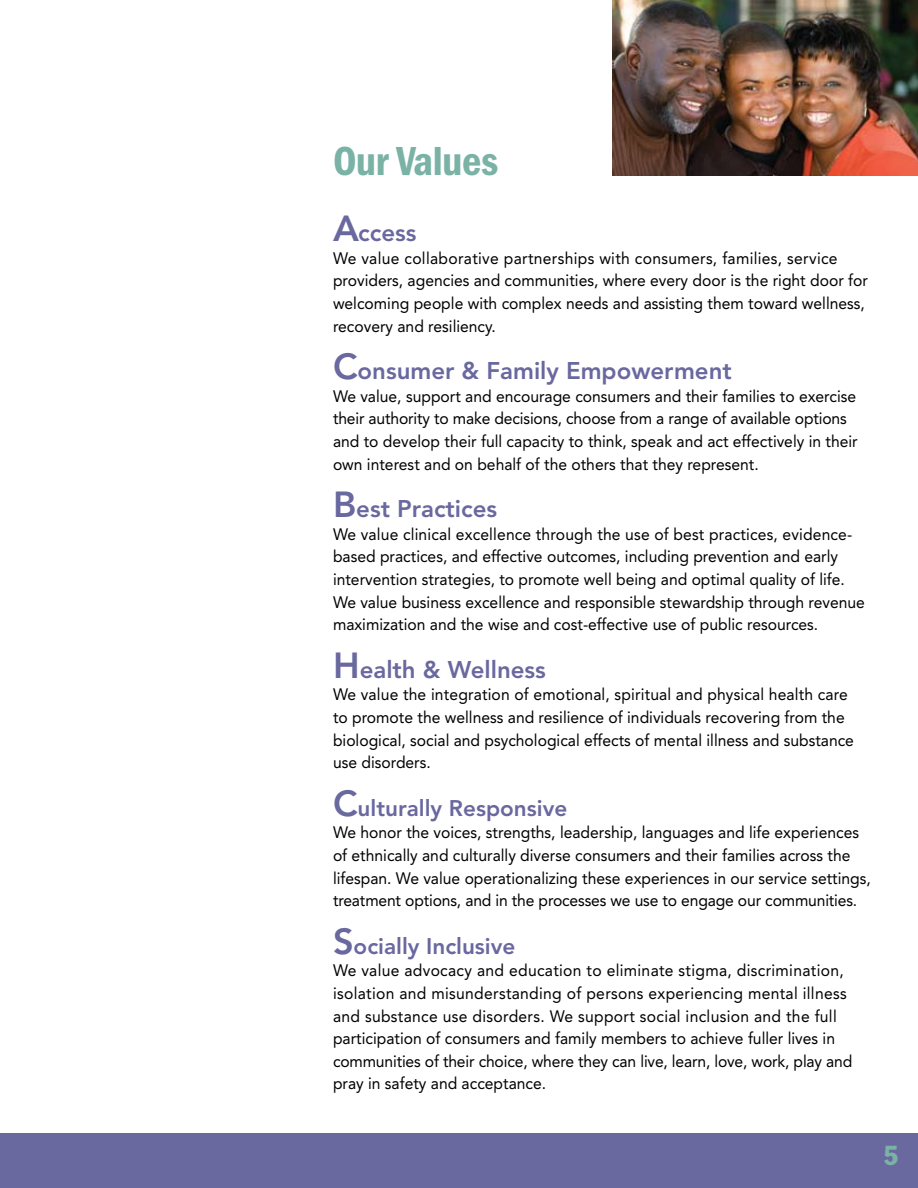
<style>
.page{position:relative;width:918px;height:1188px;background:#fff}
.page>*{position:absolute;margin:0;border:0;box-sizing:border-box;transform-origin:0 0}
.t1{font:600 condensed 42px "Franklin Gothic";letter-spacing:-.01em;color:#7ab2a5}
.t2{font:condensed 27px "Franklin Gothic";color:#7ab2a5}
.t3{font:800 24px "Avenir";color:#69689f}
.t4{font:800 22.5px "Avenir";color:#69689f}
.t5{font:16.5px/22.5px "Avenir";color:#000;scale:.95 1}
.t6{font:16.5px/22.5px "Avenir";letter-spacing:.02em;color:#000;scale:.95 1}
.s1{font-size:36px}
</style>
<div class="page">
<div style="left:0;top:1134px;width:918px;height:54px;background:#69689f"></div>
<img style="left:612px;top:0;width:306px;height:176px">
<h1 class="t1" style="left:333px;top:137px;width:167px">Our Values</h1>
<h3 class="t3" style="left:333px;top:219px;width:85px"><span class="s1">A</span>ccess</h3>
<p class="t5" style="left:333px;top:247px;width:565px">We value collaborative partnerships with consumers, families, service providers, agencies and communities, where every door is the right door for welcoming people with complex needs and assisting them toward wellness, recovery and resiliency.</p>
<h3 class="t3" style="left:333px;top:357px;width:400px"><span class="s1">C</span>onsumer &amp; Family Empowerment</h3>
<p class="t5" style="left:333px;top:385px;width:554px">We value, support and encourage consumers and their families to exercise their authority to make decisions, choose from a range of available options and to develop their full capacity to think, speak and act effectively in their own interest and on behalf of the others that they represent.</p>
<h3 class="t3" style="left:333px;top:495px;width:166px"><span class="s1">B</span>est Practices</h3>
<p class="t5" style="left:333px;top:523px;width:561px">We value clinical excellence through the use of best practices, evidence&shy;based practices, and effective outcomes, including prevention and early intervention strategies, to promote well being and optimal quality of life.<br>We value business excellence and responsible stewardship through revenue maximization and the wise and cost-effective use of public resources.</p>
<h3 class="t3" style="left:333px;top:655px;width:214px"><span class="s1">H</span>ealth &amp; Wellness</h3>
<p class="t5" style="left:333px;top:684px;width:550px">We value the integration of emotional, spiritual and physical health care to promote the wellness and resilience of individuals recovering from the biological, social and psychological effects of mental illness and substance use disorders.</p>
<h3 class="t4" style="left:333px;top:795px;width:236px"><span class="s1">C</span>ulturally Responsive</h3>
<p class="t5" style="left:333px;top:822px;width:568px">We honor the voices, strengths, leadership, languages and life experiences of ethnically and culturally diverse consumers and their families across the lifespan. We value operationalizing these experiences in our service settings, treatment options, and in the processes we use to engage our communities.</p>
<h3 class="t4" style="left:333px;top:933px;width:184px"><span class="s1">S</span>ocially Inclusive</h3>
<p class="t6" style="left:333px;top:960px;width:548px">We value advocacy and education to eliminate stigma, discrimination, isolation and misunderstanding of persons experiencing mental illness and substance use disorders. We support social inclusion and the full participation of consumers and family members to achieve fuller lives in communities of their choice, where they can live, learn, love, work, play and pray in safety and acceptance.</p>
<h2 class="t2" style="left:884px;top:1139px;width:16px">5</h2>
</div>
